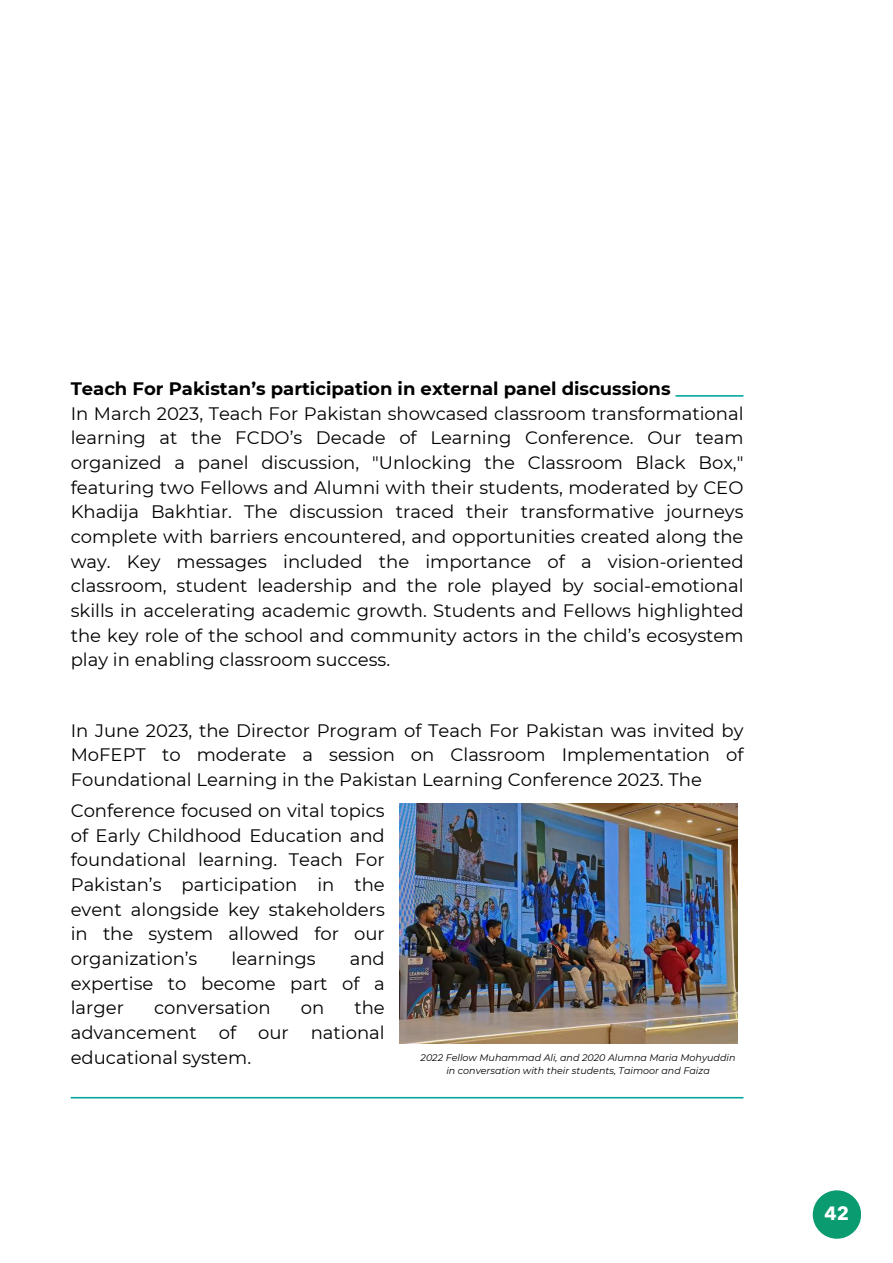
<style>
.page{position:relative;width:893px;height:1263px;background:#fff}
.page>*{position:absolute;margin:0;border:0;box-sizing:border-box;transform-origin:0 0}
.t1{font:700 19.05px "Avenir Next LT Pro";color:#fff}
.t2{font:18px/24.6px "Montserrat";color:#000;text-align:justify}
.t3{font:700 18px "Montserrat";color:#000}
.t4{font:italic 9.6px/12.8px "Montserrat";color:#000;text-align:center}
</style>
<div class="page">
<img style="left:400px;top:803px;width:338px;height:240px">
<hr style="left:71px;top:1097px;width:672px;height:1px;background:#00a79d">
<hr style="left:675px;top:395px;width:68px;height:2px;background:#00a79d">
<div style="left:813px;top:1190px;width:48px;height:49px;background:#0a9c70;border-radius:24px"></div>
<p class="t3" style="left:71px;top:376px;width:601px">Teach For Pakistan’s participation in external panel discussions</p>
<p class="t2" style="left:71px;top:400px;width:674px">In March 2023, Teach For Pakistan showcased classroom transformational learning at the FCDO’s Decade of Learning Conference. Our team organized a panel discussion, "Unlocking the Classroom Black Box," featuring two Fellows and Alumni with their students, moderated by CEO Khadija Bakhtiar. The discussion traced their transformative journeys complete with barriers encountered, and opportunities created along the way. Key messages included the importance of a vision-oriented classroom, student leadership and the role played by social-emotional skills in accelerating academic growth. Students and Fellows highlighted the key role of the school and community actors in the child’s ecosystem play in enabling classroom success.</p>
<p class="t2" style="left:71px;top:717px;width:674px">In June 2023, the Director Program of Teach For Pakistan was invited by MoFEPT to moderate a session on Classroom Implementation of Foundational Learning in the Pakistan Learning Conference 2023. The</p>
<p class="t2" style="left:71px;top:797px;width:316px">Conference focused on vital topics of Early Childhood Education and foundational learning. Teach For Pakistan’s participation in the event alongside key stakeholders in the system allowed for our organization’s</p>
<p class="t2" style="left:71px;top:945px;width:316px;text-indent:279px">and expertise to become part of a larger</p>
<p class="t2" style="left:232px;top:945px;width:86px">learnings</p>
<p class="t2" style="left:71px;top:995px;width:316px;text-indent:284px">the advancement of our national educational system.</p>
<p class="t2" style="left:154px;top:995px;width:118px">conversation</p>
<p class="t2" style="left:301px;top:995px;width:25px">on</p>
<p class="t4" style="left:421px;top:1051px;width:316px">2022 Fellow Muhammad Ali, and 2020 Alumna Maria Mohyuddin in conversation with their students, Taimoor and Faiza</p>
<p class="t1" style="left:825px;top:1202px;width:26px">42</p>
</div>
